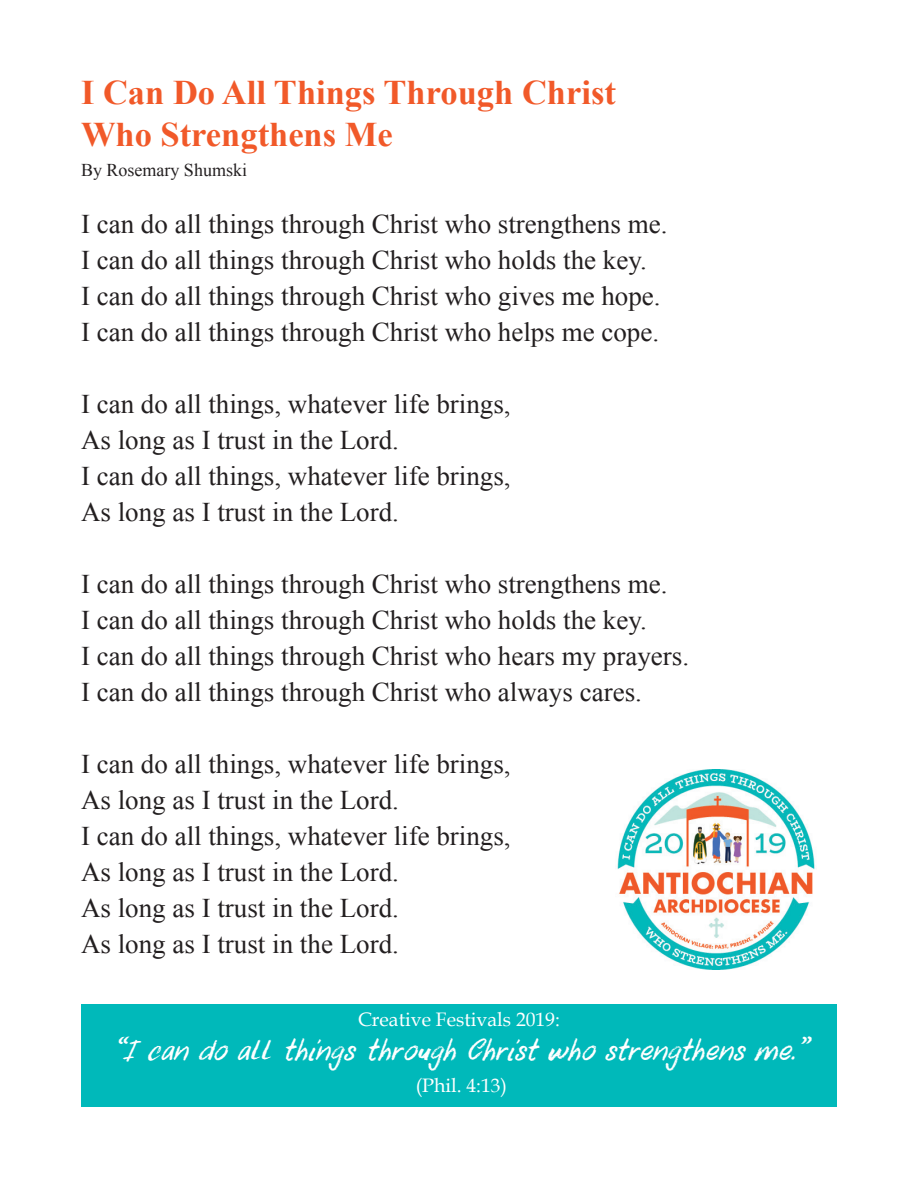
<style>
.page{position:relative;width:918px;height:1188px;background:#fff}
.page>*{position:absolute;margin:0;border:0;box-sizing:border-box;transform-origin:0 0}
.t1{font:700 34.5px/41.4px "Times New Roman";color:#f15929}
.t2{font:italic 28.5px "DK Uncle Oscar";color:#fff}
.t3{font:27px/36px "Times New Roman";color:#231f20}
.t4{font:19.5px "Book Antiqua";color:#fff}
.t5{font:18px "Times New Roman";color:#231f20}
</style>
<div class="page">
<img style="left:617px;top:770px;width:198px;height:199px">
<div style="left:81px;top:1004px;width:756px;height:103px;background:#00b9ba"></div>
<p class="t1" style="left:81px;top:71px;width:536px">I Can Do All Things Through Christ<br>Who Strengthens Me</p>
<p class="t5" style="left:81px;top:157px;width:168px">By Rosemary Shumski</p>
<p class="t3" style="left:81px;top:205px;width:588px">I can do all things through Christ who strengthens me.<br>I can do all things through Christ who holds the key.<br>I can do all things through Christ who gives me hope.<br>I can do all things through Christ who helps me cope.</p>
<p class="t3" style="left:81px;top:385px;width:431px">I can do all things, whatever life brings, As long as I trust in the Lord.<br>I can do all things, whatever life brings, As long as I trust in the Lord.</p>
<p class="t3" style="left:81px;top:565px;width:610px">I can do all things through Christ who strengthens me.<br>I can do all things through Christ who holds the key.<br>I can do all things through Christ who hears my prayers.<br>I can do all things through Christ who always cares.</p>
<p class="t3" style="left:81px;top:745px;width:431px">I can do all things, whatever life brings,<br>As long as I trust in the Lord.<br>I can do all things, whatever life brings,<br>As long as I trust in the Lord.<br>As long as I trust in the Lord.<br>As long as I trust in the Lord.</p>
<p class="t4" style="left:358px;top:1006px;width:203px">Creative Festivals 2019:</p>
<p class="t2" style="left:112px;top:1033px;width:696px">“I can do all things through Christ who strengthens me.”</p>
<p class="t4" style="left:416px;top:1072px;width:93px">(Phil. 4:13)</p>
</div>
